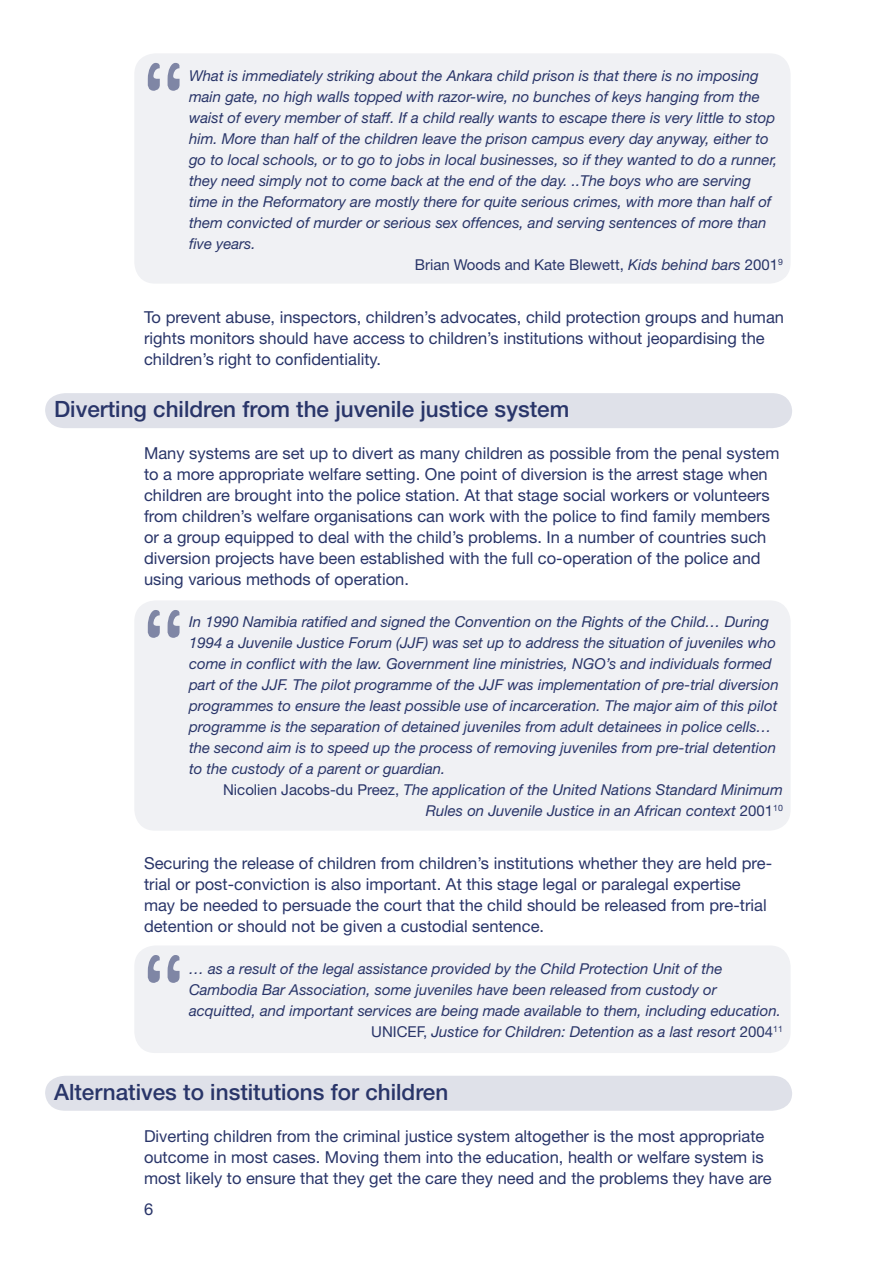
<style>
.page{position:relative;width:893px;height:1263px;background:#fff}
.page>*{position:absolute;margin:0;border:0;box-sizing:border-box;transform-origin:0 0}
.t1{font:500 22.5px "Helvetica Neue";color:#293569}
.t2{font:16.5px/21px "Helvetica Neue";color:#293569}
.t3{font:italic 15px/21px "Helvetica Neue";color:#293569}
.t4{font:15px "Helvetica Neue";color:#293569}
.s1{font-style:italic}
.s2{font-style:normal}
</style>
<div class="page">
<div style="left:45px;top:1076px;width:747px;height:35px;background:#dfe1e9"></div>
<div style="left:45px;top:393px;width:747px;height:35px;background:#dfe1e9"></div>
<div style="left:134px;top:946px;width:656px;height:107px;background:#f0f1f4"></div>
<svg style="left:148px;top:955px;width:32px;height:28px"></svg>
<div style="left:134px;top:601px;width:656px;height:230px;background:#f0f1f4"></div>
<svg style="left:148px;top:610px;width:32px;height:28px"></svg>
<div style="left:134px;top:54px;width:656px;height:229px;background:#f0f1f4"></div>
<svg style="left:148px;top:63px;width:32px;height:28px"></svg>
<p class="t3" style="left:189px;top:65px;width:571px">What is immediately striking about the Ankara child prison is that there is no imposing</p>
<p class="t3" style="left:189px;top:86px;width:572px">main gate, no high walls topped with razor-wire, no bunches of keys hanging from the</p>
<p class="t3" style="left:189px;top:107px;width:588px">waist of every member of staff. If a child really wants to escape there is very little to stop</p>
<p class="t3" style="left:189px;top:128px;width:581px">him. More than half of the children leave the prison campus every day anyway, either to</p>
<p class="t3" style="left:189px;top:149px;width:590px">go to local schools, or to go to jobs in local businesses, so if they wanted to do a runner,</p>
<p class="t3" style="left:189px;top:170px;width:564px">they need simply not to come back at the end of the day. ..The boys who are serving</p>
<p class="t3" style="left:189px;top:191px;width:584px">time in the Reformatory are mostly there for quite serious crimes, with more than half of</p>
<p class="t3" style="left:189px;top:212px;width:579px">them convicted of murder or serious sex offences, and serving sentences of more than</p>
<p class="t3" style="left:189px;top:233px;width:68px">five years.</p>
<p class="t4" style="left:415px;top:256px;width:370px">Brian Woods and Kate Blewett, <span class="s1">Kids behind bars</span> 2001<sup>9</sup></p>
<p class="t2" style="left:144px;top:306px;width:642px">To prevent abuse, inspectors, children’s advocates, child protection groups and human rights monitors should have access to children’s institutions without jeopardising the children’s right to confidentiality.</p>
<h1 class="t1" style="left:54px;top:396px;width:517px">Diverting children from the juvenile justice system</h1>
<p class="t2" style="left:144px;top:443px;width:637px">Many systems are set up to divert as many children as possible from the penal system to a more appropriate welfare setting. One point of diversion is the arrest stage when children are brought into the police station. At that stage social workers or volunteers from children’s welfare organisations can work with the police to find family members or a group equipped to deal with the child’s problems. In a number of countries such diversion projects have been established with the full co-operation of the police and using various methods of operation.</p>
<p class="t3" style="left:189px;top:611px;width:591px">In 1990 Namibia ratified and signed the Convention on the Rights of the Child… During 1994 a Juvenile Justice Forum (JJF) was set up to address the situation of juveniles who come in conflict with the law. Government line ministries, NGO’s and individuals formed part of the JJF. The pilot programme of the JJF was implementation of pre-trial diversion programmes to ensure the least possible use of incarceration. The major aim of this pilot programme is the separation of detained juveniles from adult detainees in police cells… the second aim is to speed up the process of removing juveniles from pre-trial detention to the custody of a parent or guardian.</p>
<p class="t3" style="left:223px;top:779px;width:561px;text-align:right"><span class="s2">Nicolien Jacobs-du Preez,</span> The application of the United Nations Standard Minimum<br>Rules on Juvenile Justice in an African context <span class="s2">2001</span><sup>10</sup></p>
<p class="t2" style="left:144px;top:852px;width:630px">Securing the release of children from children’s institutions whether they are held pre&shy;trial or post-conviction is also important. At this stage legal or paralegal expertise may be needed to persuade the court that the child should be released from pre-trial detention or should not be given a custodial sentence.</p>
<p class="t3" style="left:189px;top:958px;width:535px">… as a result of the legal assistance provided by the Child Protection Unit of the</p>
<p class="t3" style="left:189px;top:979px;width:529px">Cambodia Bar Association, some juveniles have been released from custody or</p>
<p class="t3" style="left:189px;top:1000px;width:593px">acquitted, and important services are being made available to them, including education.</p>
<p class="t3" style="left:371px;top:1021px;width:413px"><span class="s2">UNICEF,</span> Justice for Children: Detention as a last resort <span class="s2">2004</span><sup>11</sup></p>
<h1 class="t1" style="left:54px;top:1078px;width:396px">Alternatives to institutions for children</h1>
<p class="t2" style="left:144px;top:1125px;width:629px">Diverting children from the criminal justice system altogether is the most appropriate outcome in most cases. Moving them into the education, health or welfare system is most likely to ensure that they get the care they need and the problems they have are</p>
<p class="t2" style="left:144px;top:1198px;width:11px">6</p>
</div>
